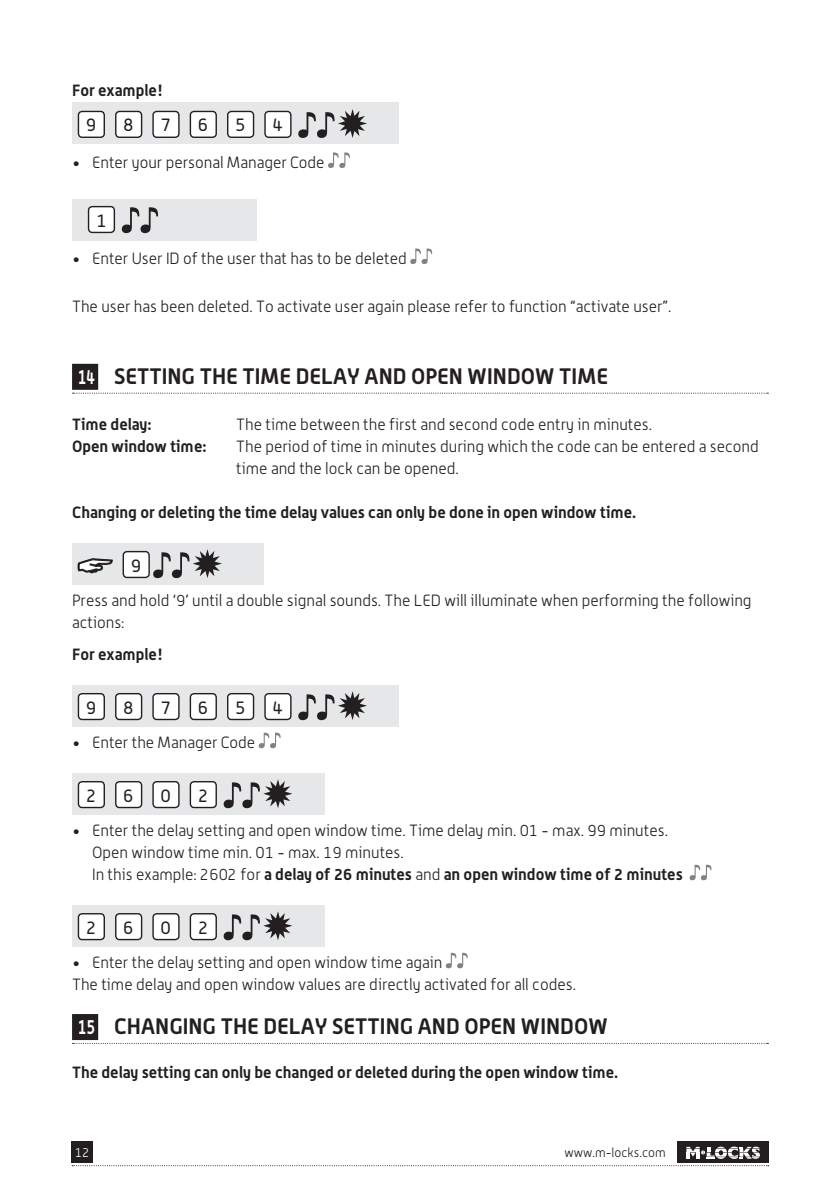
<style>
.page{position:relative;width:840px;height:1191px;background:#fff}
.page>*{position:absolute;margin:0;border:0;box-sizing:border-box;transform-origin:0 0}
.t1{font:700 22px "Alwyn OT";color:#231f20}
.t2{font:18px "Alwyn OT";color:#231f20}
.t3{font:300 16px/22px "Alwyn OT";color:#231f20}
.t4{font:700 16px "Alwyn OT";color:#231f20}
.t5{font:300 12.8px "Alwyn OT";color:#231f20}
.t6{font:300 12.8px "Alwyn OT";color:#fff}
.s1{font-size:20px;color:#fff}
.s2{font-weight:700}
</style>
<div class="page">
<div style="left:72px;top:1141px;width:21px;height:22px;background:#231f20"></div>
<svg style="left:72px;top:1165px;width:696px;height:1px"></svg>
<div style="left:676px;top:1141px;width:91px;height:22px;background:#231f20"></div>
<svg style="left:686px;top:1146px;width:73px;height:12px"></svg>
<div style="left:72px;top:364px;width:26px;height:26px;background:#231f20"></div>
<svg style="left:72px;top:393px;width:696px;height:1px"></svg>
<div style="left:72px;top:1014px;width:26px;height:26px;background:#231f20"></div>
<svg style="left:72px;top:1043px;width:696px;height:1px"></svg>
<div style="left:72px;top:103px;width:327px;height:41px;background:#e6e7e9"></div>
<div style="left:78px;top:111px;width:26px;height:26px;background:#fff;border-radius:4px"></div>
<div style="left:78px;top:111px;width:27px;height:27px;border:1px solid #231f20;border-radius:4px"></div>
<div style="left:116px;top:111px;width:25px;height:26px;background:#fff;border-radius:4px"></div>
<div style="left:115px;top:111px;width:27px;height:27px;border:1px solid #231f20;border-radius:4px"></div>
<div style="left:153px;top:111px;width:26px;height:26px;background:#fff;border-radius:4px"></div>
<div style="left:152px;top:111px;width:27px;height:27px;border:1px solid #231f20;border-radius:4px"></div>
<div style="left:190px;top:111px;width:26px;height:26px;background:#fff;border-radius:4px"></div>
<div style="left:189px;top:111px;width:28px;height:27px;border:1px solid #231f20;border-radius:4px"></div>
<div style="left:227px;top:111px;width:26px;height:26px;background:#fff;border-radius:4px"></div>
<div style="left:227px;top:111px;width:27px;height:27px;border:1px solid #231f20;border-radius:4px"></div>
<div style="left:265px;top:111px;width:26px;height:26px;background:#fff;border-radius:4px"></div>
<div style="left:264px;top:111px;width:27px;height:27px;border:1px solid #231f20;border-radius:4px"></div>
<svg style="left:298px;top:109px;width:69px;height:29px"></svg>
<svg style="left:328px;top:152px;width:22px;height:16px"></svg>
<div style="left:72px;top:199px;width:184px;height:41px;background:#e6e7e9"></div>
<div style="left:88px;top:207px;width:26px;height:25px;background:#fff;border-radius:4px"></div>
<div style="left:88px;top:206px;width:27px;height:27px;border:1px solid #231f20;border-radius:4px"></div>
<svg style="left:121px;top:207px;width:37px;height:27px"></svg>
<svg style="left:410px;top:248px;width:22px;height:16px"></svg>
<div style="left:72px;top:543px;width:191px;height:41px;background:#e6e7e9"></div>
<svg style="left:78px;top:558px;width:35px;height:15px"></svg>
<div style="left:123px;top:551px;width:26px;height:26px;background:#fff;border-radius:4px"></div>
<div style="left:122px;top:551px;width:28px;height:27px;border:1px solid #231f20;border-radius:4px"></div>
<svg style="left:153px;top:549px;width:69px;height:30px"></svg>
<div style="left:72px;top:685px;width:327px;height:41px;background:#e6e7e9"></div>
<div style="left:78px;top:693px;width:26px;height:26px;background:#fff;border-radius:4px"></div>
<div style="left:78px;top:693px;width:27px;height:27px;border:1px solid #231f20;border-radius:4px"></div>
<div style="left:116px;top:693px;width:25px;height:26px;background:#fff;border-radius:4px"></div>
<div style="left:115px;top:693px;width:27px;height:27px;border:1px solid #231f20;border-radius:4px"></div>
<div style="left:153px;top:693px;width:26px;height:26px;background:#fff;border-radius:4px"></div>
<div style="left:152px;top:693px;width:27px;height:27px;border:1px solid #231f20;border-radius:4px"></div>
<div style="left:190px;top:693px;width:26px;height:26px;background:#fff;border-radius:4px"></div>
<div style="left:189px;top:693px;width:28px;height:27px;border:1px solid #231f20;border-radius:4px"></div>
<div style="left:227px;top:693px;width:26px;height:26px;background:#fff;border-radius:4px"></div>
<div style="left:227px;top:693px;width:27px;height:27px;border:1px solid #231f20;border-radius:4px"></div>
<div style="left:265px;top:693px;width:26px;height:26px;background:#fff;border-radius:4px"></div>
<div style="left:264px;top:693px;width:27px;height:27px;border:1px solid #231f20;border-radius:4px"></div>
<svg style="left:298px;top:691px;width:69px;height:30px"></svg>
<svg style="left:258px;top:732px;width:22px;height:17px"></svg>
<div style="left:72px;top:773px;width:252px;height:41px;background:#e6e7e9"></div>
<div style="left:78px;top:781px;width:26px;height:26px;background:#fff;border-radius:4px"></div>
<div style="left:78px;top:781px;width:27px;height:27px;border:1px solid #231f20;border-radius:4px"></div>
<div style="left:116px;top:781px;width:25px;height:26px;background:#fff;border-radius:4px"></div>
<div style="left:115px;top:781px;width:27px;height:27px;border:1px solid #231f20;border-radius:4px"></div>
<div style="left:153px;top:781px;width:26px;height:26px;background:#fff;border-radius:4px"></div>
<div style="left:152px;top:781px;width:27px;height:27px;border:1px solid #231f20;border-radius:4px"></div>
<div style="left:190px;top:781px;width:26px;height:26px;background:#fff;border-radius:4px"></div>
<div style="left:189px;top:781px;width:28px;height:27px;border:1px solid #231f20;border-radius:4px"></div>
<svg style="left:223px;top:779px;width:69px;height:30px"></svg>
<svg style="left:689px;top:864px;width:22px;height:17px"></svg>
<div style="left:72px;top:905px;width:252px;height:41px;background:#e6e7e9"></div>
<div style="left:78px;top:913px;width:26px;height:26px;background:#fff;border-radius:4px"></div>
<div style="left:78px;top:913px;width:27px;height:27px;border:1px solid #231f20;border-radius:4px"></div>
<div style="left:116px;top:913px;width:25px;height:26px;background:#fff;border-radius:4px"></div>
<div style="left:115px;top:913px;width:27px;height:27px;border:1px solid #231f20;border-radius:4px"></div>
<div style="left:153px;top:913px;width:26px;height:26px;background:#fff;border-radius:4px"></div>
<div style="left:152px;top:913px;width:27px;height:27px;border:1px solid #231f20;border-radius:4px"></div>
<div style="left:190px;top:913px;width:26px;height:26px;background:#fff;border-radius:4px"></div>
<div style="left:189px;top:913px;width:28px;height:27px;border:1px solid #231f20;border-radius:4px"></div>
<svg style="left:223px;top:911px;width:69px;height:30px"></svg>
<svg style="left:445px;top:952px;width:22px;height:17px"></svg>
<p class="t4" style="left:72px;top:80px;width:92px">For example!</p>
<p class="t2" style="left:86px;top:114px;width:12px">9</p>
<p class="t2" style="left:123px;top:114px;width:12px">8</p>
<p class="t2" style="left:160px;top:114px;width:12px">7</p>
<p class="t2" style="left:198px;top:114px;width:12px">6</p>
<p class="t2" style="left:235px;top:114px;width:12px">5</p>
<p class="t2" style="left:272px;top:114px;width:12px">4</p>
<p class="t3" style="left:72px;top:151px;width:254px">• Enter your personal Manager Code</p>
<p class="t2" style="left:96px;top:209px;width:12px">1</p>
<p class="t3" style="left:72px;top:247px;width:336px">• Enter User ID of the user that has to be deleted</p>
<p class="t3" style="left:72px;top:295px;width:600px">The user has been deleted. To activate user again please refer to function “activate user”.</p>
<h1 class="t1" style="left:78px;top:362px;width:531px"><span class="s1">14</span> SETTING THE TIME DELAY AND OPEN WINDOW TIME</h1>
<p class="t4" style="left:72px;top:414px;width:81px">Time delay:</p>
<p class="t3" style="left:236px;top:413px;width:417px">The time between the first and second code entry in minutes.</p>
<p class="t4" style="left:72px;top:436px;width:136px">Open window time:</p>
<p class="t3" style="left:236px;top:435px;width:524px">The period of time in minutes during which the code can be entered a second time and the lock can be opened.</p>
<p class="t4" style="left:72px;top:502px;width:565px">Changing or deleting the time delay values can only be done in open window time.</p>
<p class="t2" style="left:131px;top:554px;width:12px">9</p>
<p class="t3" style="left:72px;top:589px;width:680px">Press and hold ‘9’ until a double signal sounds. The LED will illuminate when performing the following actions:</p>
<p class="t4" style="left:72px;top:644px;width:92px">For example!</p>
<p class="t2" style="left:86px;top:696px;width:12px">9</p>
<p class="t2" style="left:123px;top:696px;width:12px">8</p>
<p class="t2" style="left:160px;top:696px;width:12px">7</p>
<p class="t2" style="left:198px;top:696px;width:12px">6</p>
<p class="t2" style="left:235px;top:696px;width:12px">5</p>
<p class="t2" style="left:272px;top:696px;width:12px">4</p>
<p class="t3" style="left:72px;top:731px;width:185px">• Enter the Manager Code</p>
<p class="t2" style="left:86px;top:784px;width:12px">2</p>
<p class="t2" style="left:123px;top:784px;width:12px">6</p>
<p class="t2" style="left:160px;top:784px;width:12px">0</p>
<p class="t2" style="left:198px;top:784px;width:12px">2</p>
<p class="t3" style="left:92px;top:819px;width:592px;text-indent:-20px">• Enter the delay setting and open window time. Time delay min. 01 - max. 99 minutes.<br>Open window time min. 01 - max. 19 minutes.<br>In this example: 2602 for <span class="s2">a delay of 26 minutes</span> and <span class="s2">an open window time of 2 minutes</span></p>
<p class="t2" style="left:86px;top:916px;width:12px">2</p>
<p class="t2" style="left:123px;top:916px;width:12px">6</p>
<p class="t2" style="left:160px;top:916px;width:12px">0</p>
<p class="t2" style="left:198px;top:916px;width:12px">2</p>
<p class="t3" style="left:72px;top:951px;width:505px">• Enter the delay setting and open window time again<br>The time delay and open window values are directly activated for all codes.</p>
<h1 class="t1" style="left:78px;top:1012px;width:531px"><span class="s1">15</span> CHANGING THE DELAY SETTING AND OPEN WINDOW</h1>
<p class="t4" style="left:72px;top:1062px;width:547px">The delay setting can only be changed or deleted during the open window time.</p>
<p class="t6" style="left:75px;top:1145px;width:16px">12</p>
<p class="t5" style="left:564px;top:1145px;width:103px">www.m-locks.com</p>
</div>
